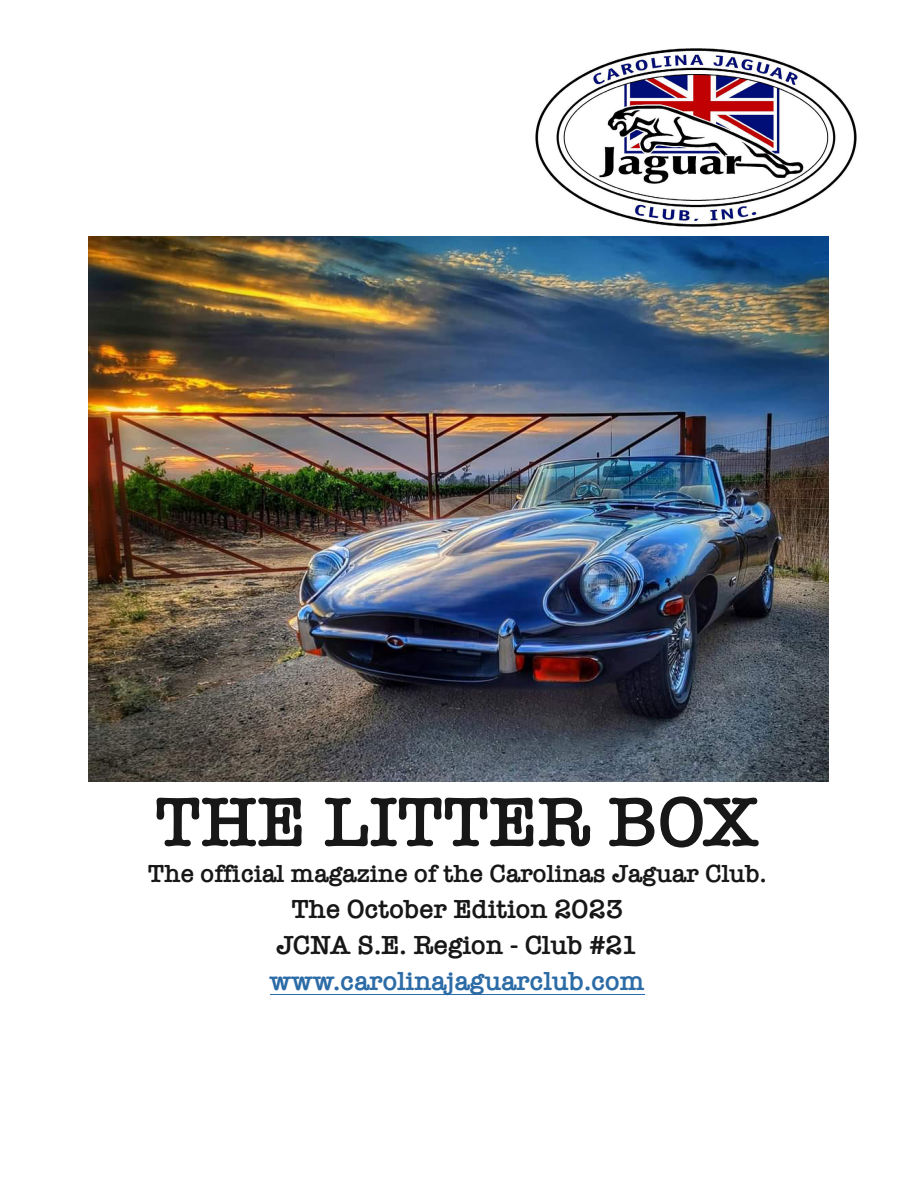
<style>
.page{position:relative;width:915px;height:1188px;background:#fff}
.page>*{position:absolute;margin:0;border:0;box-sizing:border-box;transform-origin:0 0}
.t1{font:600 72px "American Typewriter";color:#000}
.t2{font:600 27px/36px "American Typewriter";color:#000;text-align:center}
.t3{font:600 27px "American Typewriter";color:#175d9e}
.t4{font:600 25.5px "American Typewriter";color:#000}
</style>
<div class="page">
<hr style="left:270px;top:994px;width:374px;height:1px;background:#175d9e">
<img style="left:89px;top:236px;width:738px;height:545px">
<img style="left:535px;top:48px;width:322px;height:179px">
<h1 class="t1" style="left:155px;top:767px;width:605px">THE LITTER BOX</h1>
<p class="t4" style="left:148px;top:854px;width:620px">The official magazine of the Carolinas Jaguar Club.</p>
<p class="t2" style="left:276px;top:890px;width:363px">The October Edition 2023<br>JCNA S.E. Region - Club #21</p>
<p class="t3" style="left:270px;top:960px;width:376px">www.carolinajaguarclub.com</p>
</div>
